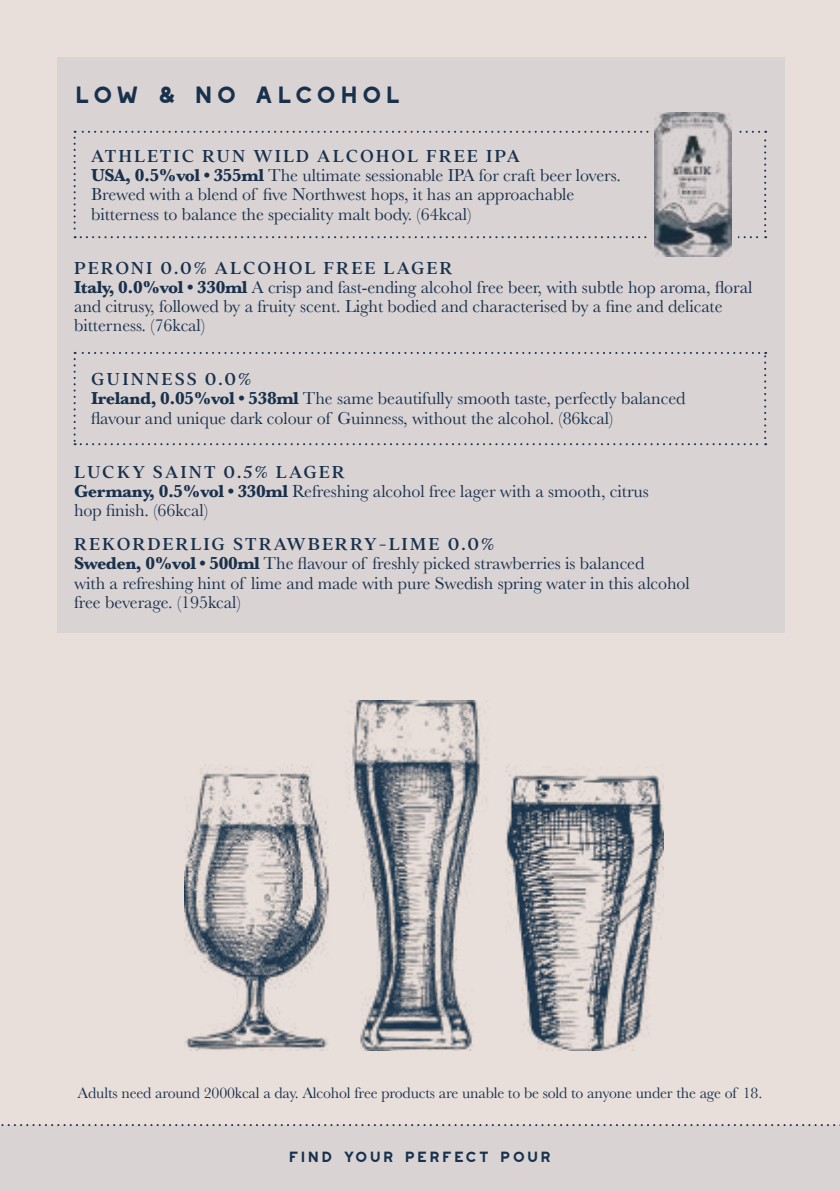
<style>
.page{position:relative;width:840px;height:1191px;background:#fff}
.page>*{position:absolute;margin:0;border:0;box-sizing:border-box;transform-origin:0 0}
.t1{font:700 29.6px "Westmount";letter-spacing:.03em;color:#18314d}
.t2{font:500 19px "Addington CF";letter-spacing:.1em;color:#18314d}
.t3{font:700 18.6px "Westmount";color:#18314d}
.t4{font:18px/19.2px "Baskerville";letter-spacing:-.005em;color:#18314d}
.t5{font:15.8px "Baskerville";letter-spacing:-.01em;color:#18314d}
.s1{font-weight:700}
</style>
<div class="page">
<div style="left:0;top:0;width:839px;height:1191px;background:#e9dfda"></div>
<div style="left:0;top:1125px;width:839px;height:66px;background:#dad3d4"></div>
<svg style="left:1px;top:1124px;width:839px;height:2px"></svg>
<div style="left:57px;top:57px;width:727px;height:575px;background:#dad3d4"></div>
<svg style="left:74px;top:352px;width:691px;height:93px"></svg>
<svg style="left:74px;top:131px;width:691px;height:107px"></svg>
<div style="left:648px;top:115px;width:88px;height:141px;background:#dad3d4"></div>
<img style="left:654px;top:112px;width:77px;height:145px">
<img style="left:184px;top:700px;width:478px;height:350px">
<h1 class="t1" style="left:74px;top:79px;width:330px">low &amp; no ALCOHOL</h1>
<p class="t2" style="left:91px;top:142px;width:430px">ATHLETIC RUN WILD ALCOHOL FREE IPA</p>
<p class="t4" style="left:91px;top:166px;width:531px"><span class="s1">USA, 0.5%vol • 355ml</span> The ultimate sessionable IPA for craft beer lovers.<br>Brewed with a blend of five Northwest hops, it has an approachable bitterness to balance the speciality malt body. (64kcal)</p>
<p class="t2" style="left:74px;top:254px;width:380px">PERONI 0.0% ALCOHOL FREE LAGER</p>
<p class="t4" style="left:74px;top:278px;width:679px"><span class="s1">Italy, 0.0%vol • 330ml</span> A crisp and fast-ending alcohol free beer, with subtle hop aroma, floral and citrusy, followed by a fruity scent. Light bodied and characterised by a fine and delicate bitterness. (76kcal)</p>
<p class="t2" style="left:91px;top:365px;width:161px">GUINNESS 0.0%</p>
<p class="t4" style="left:91px;top:389px;width:595px"><span class="s1">Ireland, 0.05%vol • 538ml</span> The same beautifully smooth taste, perfectly balanced flavour and unique dark colour of Guinness, without the alcohol. (86kcal)</p>
<p class="t2" style="left:74px;top:458px;width:272px">LUCKY SAINT 0.5% LAGER</p>
<p class="t4" style="left:74px;top:482px;width:576px"><span class="s1">Germany, 0.5%vol • 330ml</span> Refreshing alcohol free lager with a smooth, citrus hop finish. (66kcal)</p>
<p class="t2" style="left:74px;top:530px;width:421px">REKORDERLIG STRAWBERRY-LIME 0.0%</p>
<p class="t4" style="left:74px;top:554px;width:617px"><span class="s1">Sweden, 0%vol • 500ml</span> The flavour of freshly picked strawberries is balanced<br>with a refreshing hint of lime and made with pure Swedish spring water in this alcohol free beverage. (195kcal)</p>
<p class="t5" style="left:78px;top:1082px;width:685px">Adults need around 2000kcal a day. Alcohol free products are unable to be sold to anyone under the age of 18.</p>
<p class="t3" style="left:287px;top:1146px;width:266px">FIND YOUR PERFECT POUR</p>
</div>
